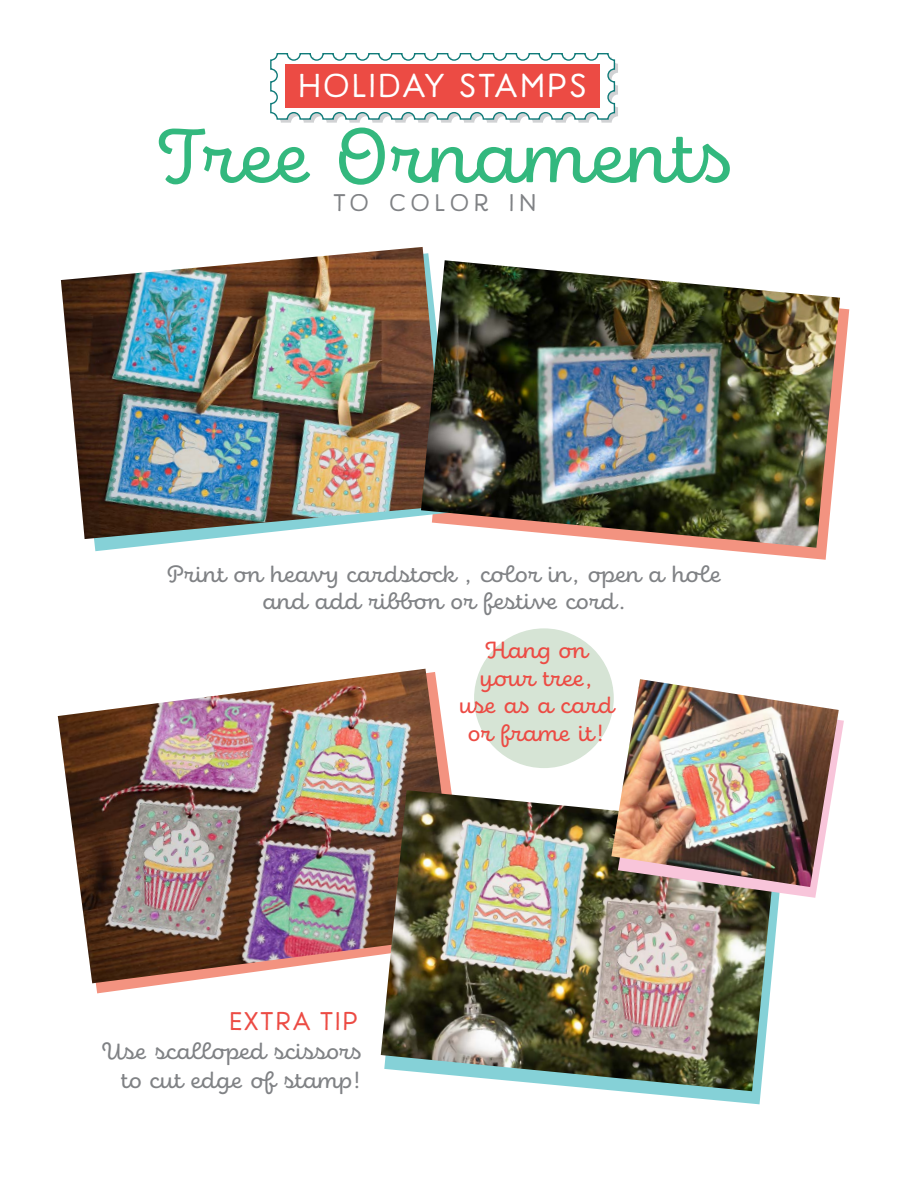
<style>
.page{position:relative;width:918px;height:1188px;background:#fff}
.page>*{position:absolute;margin:0;border:0;box-sizing:border-box;transform-origin:0 0}
.t1{font:78px "Eldwin Script";color:#33b87e}
.t2{font:33px "Harman Retro";letter-spacing:.08em;color:#fff}
.t3{font:25.5px "Harman Retro";letter-spacing:.08em;color:#ec4b44}
.t4{font:24px/27.6px "Eldwin Script";color:#808285;text-align:center}
.t5{font:24px/27.6px "Eldwin Script";color:#ec4b44;text-align:center}
.t6{font:24px "Harman Retro";letter-spacing:.215em;color:#808285}
</style>
<div class="page">
<div style="left:474px;top:628px;width:140px;height:140px;background:#d6e4d5;border-radius:50%"></div>
<svg style="left:702px;top:308px;width:147px;height:252px"></svg>
<svg style="left:619px;top:898px;width:160px;height:206px"></svg>
<svg style="left:94px;top:539px;width:113px;height:12px"></svg>
<svg style="left:270px;top:53px;width:348px;height:70px"></svg>
<div style="left:286px;top:65px;width:314px;height:43px;background:#ec4b44"></div>
<img style="left:61px;top:247px;width:368px;height:292px">
<img style="left:421px;top:260px;width:419px;height:288px">
<img style="left:58px;top:669px;width:394px;height:314px">
<img style="left:381px;top:790px;width:397px;height:301px">
<img style="left:618px;top:720px;width:226px;height:178px">
<img style="left:611px;top:679px;width:228px;height:208px">
<h2 class="t2" style="left:299px;top:67px;width:289px">HOLIDAY STAMPS</h2>
<h1 class="t1" style="left:159px;top:114px;width:575px">Tree Ornaments</h1>
<p class="t6" style="left:333px;top:190px;width:204px">TO COLOR IN</p>
<p class="t4" style="left:168px;top:561px;width:555px">Print on heavy cardstock , color in, open a hole and add ribbon or festive cord.</p>
<p class="t5" style="left:459px;top:637px;width:156px">Hang on your tree, use as a card or frame it!</p>
<p class="t3" style="left:229px;top:1007px;width:130px">EXTRA TIP</p>
<p class="t4" style="left:102px;top:1037px;width:261px;line-height:28.8px;text-align:right">Use scalloped scissors to cut edge of stamp!</p>
</div>
